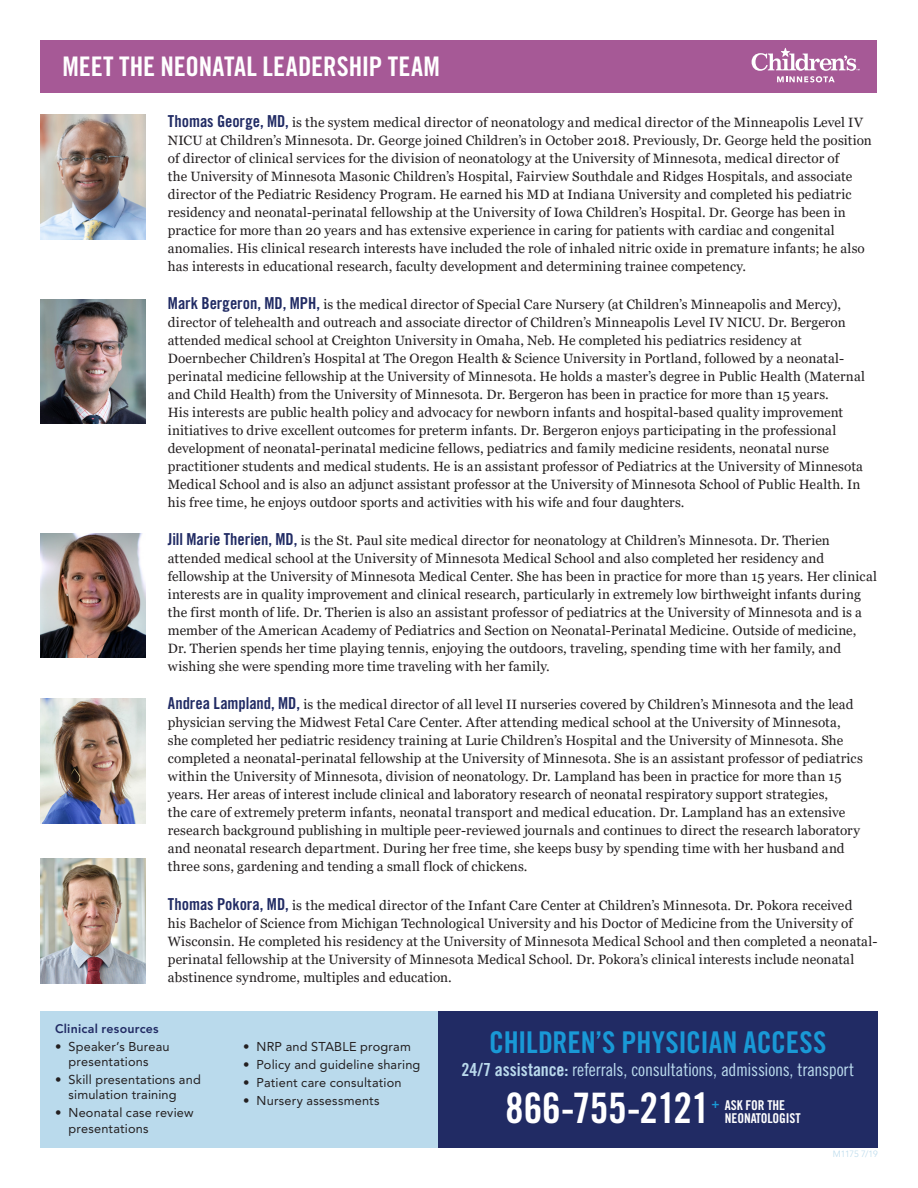
<style>
.page{position:relative;width:918px;height:1188px;background:#fff}
.page>*{position:absolute;margin:0;border:0;box-sizing:border-box;transform-origin:0 0}
.t1{font:42px "Trade Gothic LT Std Bd Cn 20";letter-spacing:-.02em;color:#fff}
.t2{font:30px "Trade Gothic LT Std Bd Cn 20";color:#1999d6}
.t3{font:27px "Trade Gothic LT Std Bd Cn 20";color:#fff}
.t4{font:18px "Trade Gothic LT Pro Cn 18";letter-spacing:-.015em;color:#badaec}
.t5{font:13.5px/18px "Georgia";letter-spacing:.01em;color:#231f20}
.t6{font:13.5px "Trade Gothic LT Pro Bd Cn 20";letter-spacing:-.01em;color:#fff}
.t7{font:12.75px/15.3px "Avenir LT Std";letter-spacing:.015em;color:#231f20}
.t8{font:800 12.3px "Avenir LT Std";letter-spacing:.02em;color:#212b64}
.t9{font:300 9px "Avenir LT Std";letter-spacing:-.025em;color:#badaec}
.s1{font-family:"Trade Gothic LT Pro Bd Cn 20";font-size:16.5px;color:#212b64}
.s2{font-family:"Trade Gothic LT Pro Bd Cn 20"}
.s3{color:#1999d6}
</style>
<div class="page">
<div style="left:438px;top:1011px;width:440px;height:137px;background:#212b64"></div>
<div style="left:40px;top:1011px;width:398px;height:137px;background:#badaec"></div>
<div style="left:40px;top:40px;width:838px;height:53px;background:#a65996"></div>
<img style="left:40px;top:115px;width:106px;height:125px">
<img style="left:40px;top:533px;width:106px;height:125px">
<img style="left:40px;top:858px;width:106px;height:125px">
<img style="left:40px;top:299px;width:106px;height:125px">
<img style="left:40px;top:699px;width:106px;height:124px">
<svg style="left:752px;top:48px;width:108px;height:34px"></svg>
<p class="t3" style="left:62px;top:50px;width:379px">MEET THE NEONATAL LEADERSHIP TEAM</p>
<p class="t5" style="left:168px;top:113px;width:706px"><span class="s1">Thomas George, MD,</span> is the system medical director of neonatology and medical director of the Minneapolis Level IV NICU at Children’s Minnesota. Dr. George joined Children’s in October 2018. Previously, Dr. George held the position of director of clinical services for the division of neonatology at the University of Minnesota, medical director of<br>the University of Minnesota Masonic Children’s Hospital, Fairview Southdale and Ridges Hospitals, and associate director of the Pediatric Residency Program. He earned his MD at Indiana University and completed his pediatric residency and neonatal-perinatal fellowship at the University of Iowa Children’s Hospital. Dr. George has been in practice for more than 20 years and has extensive experience in caring for patients with cardiac and congenital anomalies. His clinical research interests have included the role of inhaled nitric oxide in premature infants; he also has interests in educational research, faculty development and determining trainee competency.</p>
<p class="t5" style="left:168px;top:296px;width:699px"><span class="s1">Mark Bergeron, MD, MPH,</span> is the medical director of Special Care Nursery (at Children’s Minneapolis and Mercy), director of telehealth and outreach and associate director of Children’s Minneapolis Level IV NICU. Dr. Bergeron attended medical school at Creighton University in Omaha, Neb. He completed his pediatrics residency at Doernbecher Children’s Hospital at The Oregon Health &amp; Science University in Portland, followed by a neonatal&shy;perinatal medicine fellowship at the University of Minnesota. He holds a master’s degree in Public Health (Maternal and Child Health) from the University of Minnesota. Dr. Bergeron has been in practice for more than 15 years.<br>His interests are public health policy and advocacy for newborn infants and hospital-based quality improvement initiatives to drive excellent outcomes for preterm infants. Dr. Bergeron enjoys participating in the professional development of neonatal-perinatal medicine fellows, pediatrics and family medicine residents, neonatal nurse practitioner students and medical students. He is an assistant professor of Pediatrics at the University of Minnesota Medical School and is also an adjunct assistant professor at the University of Minnesota School of Public Health. In his free time, he enjoys outdoor sports and activities with his wife and four daughters.</p>
<p class="t5" style="left:168px;top:532px;width:711px"><span class="s1">Jill Marie Therien, MD,</span> is the St. Paul site medical director for neonatology at Children’s Minnesota. Dr. Therien attended medical school at the University of Minnesota Medical School and also completed her residency and fellowship at the University of Minnesota Medical Center. She has been in practice for more than 15 years. Her clinical interests are in quality improvement and clinical research, particularly in extremely low birthweight infants during the first month of life. Dr. Therien is also an assistant professor of pediatrics at the University of Minnesota and is a member of the American Academy of Pediatrics and Section on Neonatal-Perinatal Medicine. Outside of medicine, Dr. Therien spends her time playing tennis, enjoying the outdoors, traveling, spending time with her family, and wishing she were spending more time traveling with her family.</p>
<p class="t5" style="left:168px;top:696px;width:697px"><span class="s1">Andrea Lampland, MD,</span> is the medical director of all level II nurseries covered by Children’s Minnesota and the lead physician serving the Midwest Fetal Care Center. After attending medical school at the University of Minnesota, she completed her pediatric residency training at Lurie Children’s Hospital and the University of Minnesota. She completed a neonatal-perinatal fellowship at the University of Minnesota. She is an assistant professor of pediatrics within the University of Minnesota, division of neonatology. Dr. Lampland has been in practice for more than 15 years. Her areas of interest include clinical and laboratory research of neonatal respiratory support strategies,<br>the care of extremely preterm infants, neonatal transport and medical education. Dr. Lampland has an extensive research background publishing in multiple peer-reviewed journals and continues to direct the research laboratory and neonatal research department. During her free time, she keeps busy by spending time with her husband and three sons, gardening and tending a small flock of chickens.</p>
<p class="t5" style="left:168px;top:896px;width:711px"><span class="s1">Thomas Pokora, MD,</span> is the medical director of the Infant Care Center at Children’s Minnesota. Dr. Pokora received<br>his Bachelor of Science from Michigan Technological University and his Doctor of Medicine from the University of Wisconsin. He completed his residency at the University of Minnesota Medical School and then completed a neonatal&shy;perinatal fellowship at the University of Minnesota Medical School. Dr. Pokora’s clinical interests include neonatal abstinence syndrome, multiples and education.</p>
<p class="t8" style="left:55px;top:1021px;width:105px">Clinical resources</p>
<p class="t7" style="left:55px;top:1039px;width:116px;text-align:center">• Speaker’s Bureau presentations</p>
<p class="t7" style="left:69px;top:1072px;width:134px;text-indent:-14px">• Skill presentations and simulation training</p>
<p class="t7" style="left:69px;top:1105px;width:126px;text-indent:-14px">• Neonatal case review presentations</p>
<p class="t7" style="left:243px;top:1039px;width:169px">• NRP and STABLE program</p>
<p class="t7" style="left:243px;top:1057px;width:179px">• Policy and guideline sharing</p>
<p class="t7" style="left:243px;top:1075px;width:160px">• Patient care consultation</p>
<p class="t7" style="left:243px;top:1093px;width:138px">• Nursery assessments</p>
<p class="t2" style="left:489px;top:1024px;width:339px">CHILDREN’S PHYSICIAN ACCESS</p>
<p class="t4" style="left:462px;top:1058px;width:394px"><span class="s2">24/7 assistance:</span> referrals, consultations, admissions, transport</p>
<p class="t6" style="left:711px;top:1097px;width:75px"><span class="s3">+</span> ASK FOR THE</p>
<p class="t1" style="left:505px;top:1083px;width:207px">866-755-2121</p>
<p class="t6" style="left:725px;top:1110px;width:77px">NEONATOLOGIST</p>
<p class="t9" style="left:833px;top:1149px;width:46px">M1175 7/19</p>
</div>
